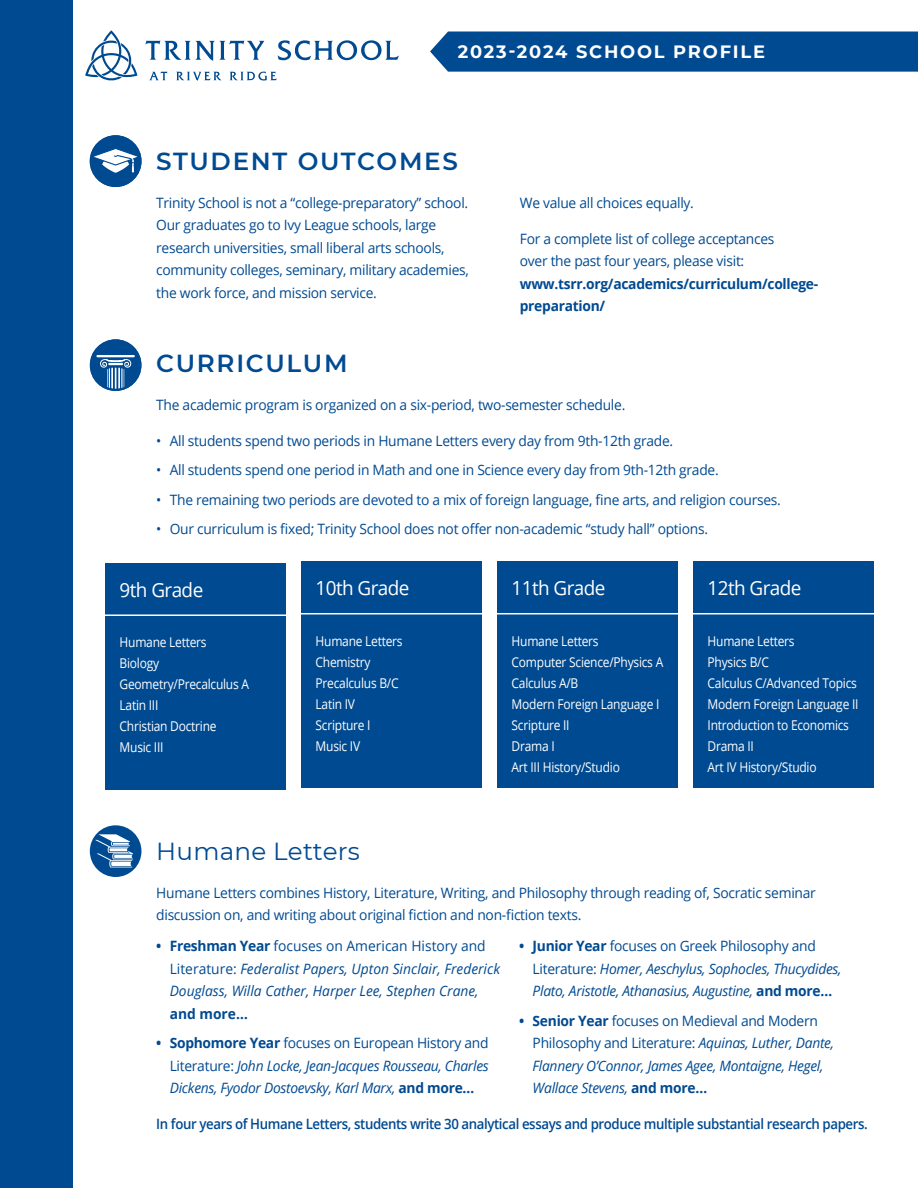
<style>
.page{position:relative;width:918px;height:1188px;background:#fff}
.page>*{position:absolute;margin:0;border:0;box-sizing:border-box;transform-origin:0 0}
.t1{font:600 24.6px "Montserrat";letter-spacing:.07em;color:#004a91}
.t2{font:24.6px "Montserrat";letter-spacing:.01em;color:#004a91}
.t3{font:19.5px "Open Sans";letter-spacing:-.03em;color:#fff}
.t4{font:700 17.85px "Montserrat";letter-spacing:.1em;color:#fff}
.t5{font:14.25px/22.5px "Open Sans";letter-spacing:-.02em;color:#004a91}
.t6{font:italic 14.25px/22.5px "Open Sans";letter-spacing:-.02em;color:#004a91}
.t7{font:italic 14.25px/22.5px "Open Sans";color:#004a91}
.t8{font:600 14.25px "Open Sans";letter-spacing:-.03em;color:#004a91;scale:.93 1}
.t9{font:700 14.25px/22.5px "Open Sans";letter-spacing:-.02em;color:#004a91}
.t10{font:13.5px/21px "Open Sans";letter-spacing:-.02em;color:#fff;scale:.89 1}
.s1{font-weight:700;font-style:normal}
.s2{font-style:normal}
</style>
<div class="page">
<div style="left:0;top:0;width:72px;height:1188px;background:#004a91"></div>
<div style="left:430px;top:31px;width:488px;height:41px;background:#004a91"></div>
<svg style="left:85px;top:30px;width:52px;height:51px"></svg>
<svg style="left:145px;top:41px;width:119px;height:20px"></svg>
<svg style="left:278px;top:40px;width:121px;height:20px"></svg>
<svg style="left:149px;top:72px;width:18px;height:8px"></svg>
<svg style="left:176px;top:72px;width:46px;height:9px"></svg>
<svg style="left:230px;top:72px;width:47px;height:9px"></svg>
<div style="left:105px;top:563px;width:181px;height:227px;background:#004a91"></div>
<hr style="left:98px;top:614px;width:220px;height:2px;background:#fff">
<div style="left:301px;top:562px;width:181px;height:226px;background:#004a91"></div>
<hr style="left:294px;top:613px;width:220px;height:1px;background:#fff">
<div style="left:497px;top:562px;width:181px;height:226px;background:#004a91"></div>
<hr style="left:490px;top:613px;width:220px;height:1px;background:#fff">
<div style="left:693px;top:562px;width:181px;height:226px;background:#004a91"></div>
<hr style="left:686px;top:613px;width:220px;height:1px;background:#fff">
<div style="left:90px;top:135px;width:51px;height:52px;background:#004a91;border-radius:50%"></div>
<div style="left:90px;top:135px;width:51px;height:52px;border:2px solid #004a91;border-radius:50%"></div>
<svg style="left:90px;top:147px;width:51px;height:26px"></svg>
<div style="left:90px;top:339px;width:51px;height:52px;background:#004a91;border-radius:50%"></div>
<hr style="left:96px;top:355px;width:39px;height:2px;background:#fff">
<svg style="left:99px;top:359px;width:33px;height:31px"></svg>
<div style="left:90px;top:339px;width:51px;height:52px;border:2px solid #004a91;border-radius:50%"></div>
<div style="left:90px;top:825px;width:51px;height:52px;background:#004a91;border-radius:50%"></div>
<svg style="left:95px;top:834px;width:38px;height:33px"></svg>
<p class="t4" style="left:458px;top:39px;width:309px">2023-2024 SCHOOL PROFILE</p>
<h1 class="t1" style="left:156px;top:144px;width:303px">STUDENT OUTCOMES</h1>
<p class="t5" style="left:156px;top:191px;width:314px">Trinity School is not a “college-preparatory” school.<br>Our graduates go to Ivy League schools, large research universities, small liberal arts schools, community colleges, seminary, military academies, the work force, and mission service.</p>
<p class="t5" style="left:520px;top:191px;width:176px">We value all choices equally.</p>
<p class="t5" style="left:520px;top:227px;width:256px">For a complete list of college acceptances over the past four years, please visit:</p>
<p class="t9" style="left:520px;top:272px;width:300px">www.tsrr.org/academics/curriculum/college&shy;preparation/</p>
<h1 class="t1" style="left:156px;top:346px;width:193px">CURRICULUM</h1>
<p class="t5" style="left:156px;top:393px;width:471px">The academic program is organized on a six-period, two-semester schedule.</p>
<p class="t5" style="left:156px;top:429px;width:519px">• All students spend two periods in Humane Letters every day from 9th-12th grade.</p>
<p class="t5" style="left:156px;top:459px;width:564px">• All students spend one period in Math and one in Science every day from 9th-12th grade.</p>
<p class="t5" style="left:156px;top:488px;width:626px">• The remaining two periods are devoted to a mix of foreign language, fine arts, and religion courses.</p>
<p class="t5" style="left:156px;top:517px;width:553px">• Our curriculum is fixed; Trinity School does not offer non-academic “study hall” options.</p>
<h2 class="t3" style="left:120px;top:576px;width:85px">9th Grade</h2>
<h2 class="t3" style="left:316px;top:575px;width:95px">10th Grade</h2>
<h2 class="t3" style="left:512px;top:575px;width:95px">11th Grade</h2>
<h2 class="t3" style="left:708px;top:575px;width:95px">12th Grade</h2>
<p class="t10" style="left:120px;top:632px;width:147px">Humane Letters<br>Biology<br>Geometry/Precalculus A<br>Latin III<br>Christian Doctrine<br>Music III</p>
<p class="t10" style="left:316px;top:630px;width:99px">Humane Letters<br>Chemistry<br>Precalculus B/C<br>Latin IV<br>Scripture I<br>Music IV</p>
<p class="t10" style="left:512px;top:630px;width:172px">Humane Letters<br>Computer Science/Physics A<br>Calculus A/B<br>Modern Foreign Language I<br>Scripture II<br>Drama I<br>Art III History/Studio</p>
<p class="t10" style="left:708px;top:630px;width:171px">Humane Letters<br>Physics B/C<br>Calculus C/Advanced Topics<br>Modern Foreign Language II<br>Introduction to Economics<br>Drama II<br>Art IV History/Studio</p>
<h1 class="t2" style="left:156px;top:834px;width:205px">Humane Letters</h1>
<p class="t5" style="left:156px;top:881px;width:661px">Humane Letters combines History, Literature, Writing, and Philosophy through reading of, Socratic seminar discussion on, and writing about original fiction and non-fiction texts.</p>
<p class="t7" style="left:170px;top:935px;width:332px;text-indent:-14px"><span class="s1">• Freshman Year</span> <span class="s2">focuses on American History and<br>Literature:</span> Federalist Papers, Upton Sinclair, Frederick<br>Douglass, Willa Cather, Harper Lee, Stephen Crane,</p>
<p class="t9" style="left:170px;top:1002px;width:80px">and more…</p>
<p class="t6" style="left:170px;top:1031px;width:321px;text-align:justify;text-indent:-14px"><span class="s1">• Sophomore Year</span> <span class="s2">focuses on European History and Literature:</span> John Locke, Jean-Jacques Rousseau, Charles Dickens, Fyodor Dostoevsky, Karl Marx, <span class="s1">and more…</span></p>
<p class="t6" style="left:533px;top:935px;width:310px;text-indent:-14px"><span class="s1">• Junior Year</span> <span class="s2">focuses on Greek Philosophy and<br>Literature:</span> Homer, Aeschylus, Sophocles, Thucydides,<br>Plato, Aristotle, Athanasius, Augustine, <span class="s1">and more…</span></p>
<p class="t6" style="left:533px;top:1009px;width:303px;text-indent:-14px"><span class="s1">• Senior Year</span> <span class="s2">focuses on Medieval and Modern Philosophy and Literature:</span> Aquinas, Luther, Dante, Flannery O’Connor, James Agee, Montaigne, Hegel, Wallace Stevens, <span class="s1">and more…</span></p>
<p class="t8" style="left:156px;top:1114px;width:767px">In four years of Humane Letters, students write 30 analytical essays and produce multiple substantial research papers.</p>
</div>
